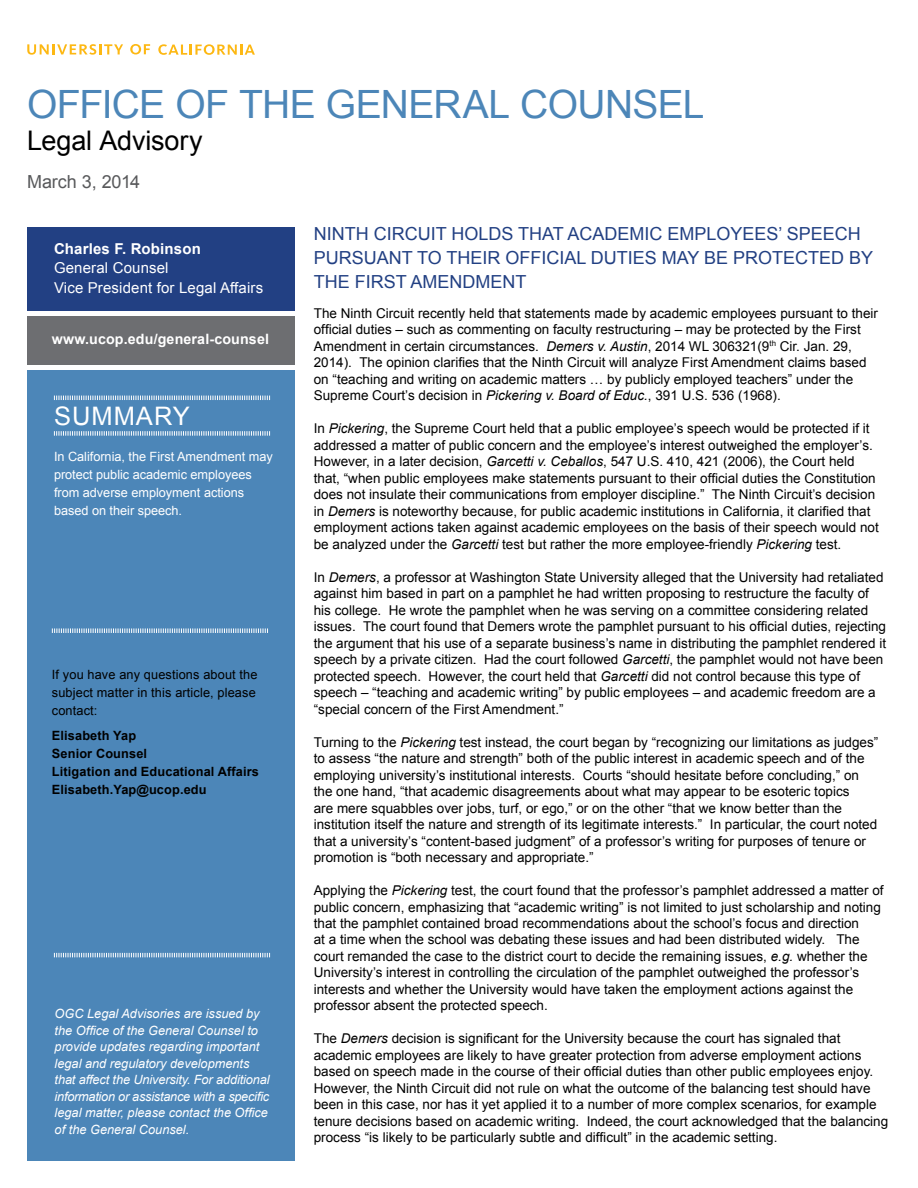
<style>
.page{position:relative;width:918px;height:1188px;background:#fff}
.page>*{position:absolute;margin:0;border:0;box-sizing:border-box;transform-origin:0 0}
.t1{font:39px "Arial";letter-spacing:-.015em;color:#4c86b8}
.t2{font:27px "Arial";letter-spacing:-.005em;color:#000}
.t3{font:25.5px "Arial";color:#fff}
.t4{font:18px/24px "Arial";color:#224083}
.t5{font:18px "Arial";color:#58595b}
.t6{font:15px/19.5px "Arial";letter-spacing:.01em;color:#fff}
.t7{font:700 15px "Arial";letter-spacing:.01em;color:#fff}
.t8{font:700 14.25px "Arial";letter-spacing:.01em;color:#fff}
.t9{font:13.5px/16.5px "Arial";color:#000}
.t10{font:italic 12.75px/16.5px "Arial";color:#fff}
.t11{font:12.75px/18px "Arial";letter-spacing:-.005em;color:#fff}
.t12{font:700 12.75px/18px "Arial";letter-spacing:.01em;color:#000}
.t13{font:12.75px/18px "Arial";letter-spacing:.01em;color:#000}
.s1{font-style:italic}
</style>
<div class="page">
<div style="left:27px;top:370px;width:267px;height:791px;background:#4c86b8"></div>
<div style="left:27px;top:227px;width:267px;height:83px;background:#224083"></div>
<div style="left:27px;top:316px;width:267px;height:48px;background:#6d6e71"></div>
<svg style="left:54px;top:396px;width:216px;height:4px"></svg>
<svg style="left:54px;top:431px;width:216px;height:5px"></svg>
<svg style="left:52px;top:628px;width:216px;height:5px"></svg>
<svg style="left:54px;top:953px;width:216px;height:4px"></svg>
<svg style="left:27px;top:44px;width:96px;height:11px"></svg>
<svg style="left:130px;top:44px;width:20px;height:10px"></svg>
<svg style="left:158px;top:44px;width:97px;height:11px"></svg>
<h1 class="t1" style="left:27px;top:79px;width:679px">Office of the General Counsel</h1>
<h2 class="t2" style="left:27px;top:123px;width:177px">Legal Advisory</h2>
<h3 class="t5" style="left:27px;top:170px;width:115px">March 3, 2014</h3>
<p class="t7" style="left:54px;top:239px;width:148px">Charles F. Robinson</p>
<p class="t6" style="left:54px;top:258px;width:211px">General Counsel<br>Vice President for Legal Affairs</p>
<p class="t8" style="left:52px;top:330px;width:219px">www.ucop.edu/general-counsel</p>
<h3 class="t3" style="left:54px;top:399px;width:21px">SUMMARY</h3>
<p class="t11" style="left:54px;top:448px;width:220px">I n California, the First Amendment may protect public academic employees from adverse employment actions based on their speech.</p>
<p class="t13" style="left:52px;top:665px;width:207px">If you have any questions about the subject matter in this article, please contact:</p>
<p class="t12" style="left:52px;top:727px;width:209px">Elisabeth Yap<br>Senior Counsel<br>Litigation and Educational Affairs<br>Elisabeth.Yap@ucop.edu</p>
<p class="t10" style="left:55px;top:1006px;width:216px">OGC Legal Advisories are issued by the Office of the General Counsel to provide updates regarding important legal and regulatory developments that affect the University. For additional information or assistance with a specific legal matter, please contact the Office of the General Counsel.</p>
<h3 class="t4" style="left:314px;top:221px;width:561px">ninth circuit holds that academic employees’ speech pursuant to their official duties may be protected by the first amendment</h3>
<p class="t9" style="left:314px;top:305px;width:566px">The N inth Circuit recently held that statements made by academic employees pursuant to their official duties – such as commenting on faculty restructuring – may be protected by the First Amendment in certain circumstances. <span class="s1">Demers v. Austin</span>, 2014 WL 306321(9<sup>th</sup> Cir. Jan. 29, 2014). The opinion clarifies that the Ninth Circuit will analyze First Amendment claims based on “teaching and writing on academic matters … by publicly employed teachers” under the Supreme Court’s decision in <span class="s1">Pickering v. Board of Educ.</span>, 391 U .S. 536 (1968).</p>
<p class="t9" style="left:314px;top:420px;width:567px">I n <span class="s1">Pickering</span>, the Supreme Court held that a public employee’s speech would be protected if it addressed a matter of public concern and the employee’s interest outweighed the employer’s.<br>However, in a later decision, <span class="s1">Garcetti v. Ceballos</span>, 547 U .S. 410, 421 (2006), the Court held that, “when public employees make statements pursuant to their official duties the Constitution does not insulate their communications from employer discipline.” The Ninth Circuit’s decision in <span class="s1">Demers</span> is noteworthy because, for public academic institutions in California, it clarified that employment actions taken against academic employees on the basis of their speech would not be analyzed under the <span class="s1">Garcetti</span> test but rather the more employee-friendly <span class="s1">Pickering</span> test.</p>
<p class="t9" style="left:314px;top:569px;width:574px">I n <span class="s1">Demers</span>, a professor at Washington State University alleged that the University had retaliated against him based in part on a pamphlet he had written proposing to restructure the faculty of his college. He wrote the pamphlet when he was serving on a committee considering related issues. The court found that Demers wrote the pamphlet pursuant to his official duties, rejecting the argument that his use of a separate business’s name in distributing the pamphlet rendered it speech by a private citizen. Had the court followed <span class="s1">Garcetti</span>, the pamphlet would not have been protected speech. However, the court held that <span class="s1">Garcetti</span> did not control because this type of speech – “teaching and academic writing” by public employees – and academic freedom are a “special concern of the First Amendment.”</p>
<p class="t9" style="left:314px;top:734px;width:566px">Turning to the <span class="s1">Pickering</span> test instead, the court began by “recognizing our limitations as judges” to assess “the nature and strength” both of the public interest in academic speech and of the employing university’s institutional interests. Courts “should hesitate before concluding,” on the one hand, “that academic disagreements about what may appear to be esoteric topics<br>are mere squabbles over jobs, turf, or ego,” or on the other “that we know better than the institution itself the nature and strength of its legitimate interests.” In particular, the court noted that a university’s “content-based judgment” of a professor’s writing for purposes of tenure or promotion is “both necessary and appropriate.”</p>
<p class="t9" style="left:314px;top:882px;width:572px">Applying the <span class="s1">Pickering</span> test, the court found that the professor’s pamphlet addressed a matter of public concern, emphasizing that “academic writing” is not limited to just scholarship and noting that the pamphlet contained broad recommendations about the school’s focus and direction<br>at a time when the school was debating these issues and had been distributed widely. The court remanded the case to the district court to decide the remaining issues, <span class="s1">e.g.</span> whether the University’s interest in controlling the circulation of the pamphlet outweighed the professor’s interests and whether the University would have taken the employment actions against the professor absent the protected speech.</p>
<p class="t9" style="left:314px;top:1031px;width:576px">The <span class="s1">Demers</span> decision is significant for the University because the court has signaled that academic employees are likely to have greater protection from adverse employment actions based on speech made in the course of their official duties than other public employees enjoy.<br>However, the Ninth Circuit did not rule on what the outcome of the balancing test should have been in this case, nor has it yet applied it to a number of more complex scenarios, for example tenure decisions based on academic writing. Indeed, the court acknowledged that the balancing process “is likely to be particularly subtle and difficult” in the academic setting.</p>
</div>
